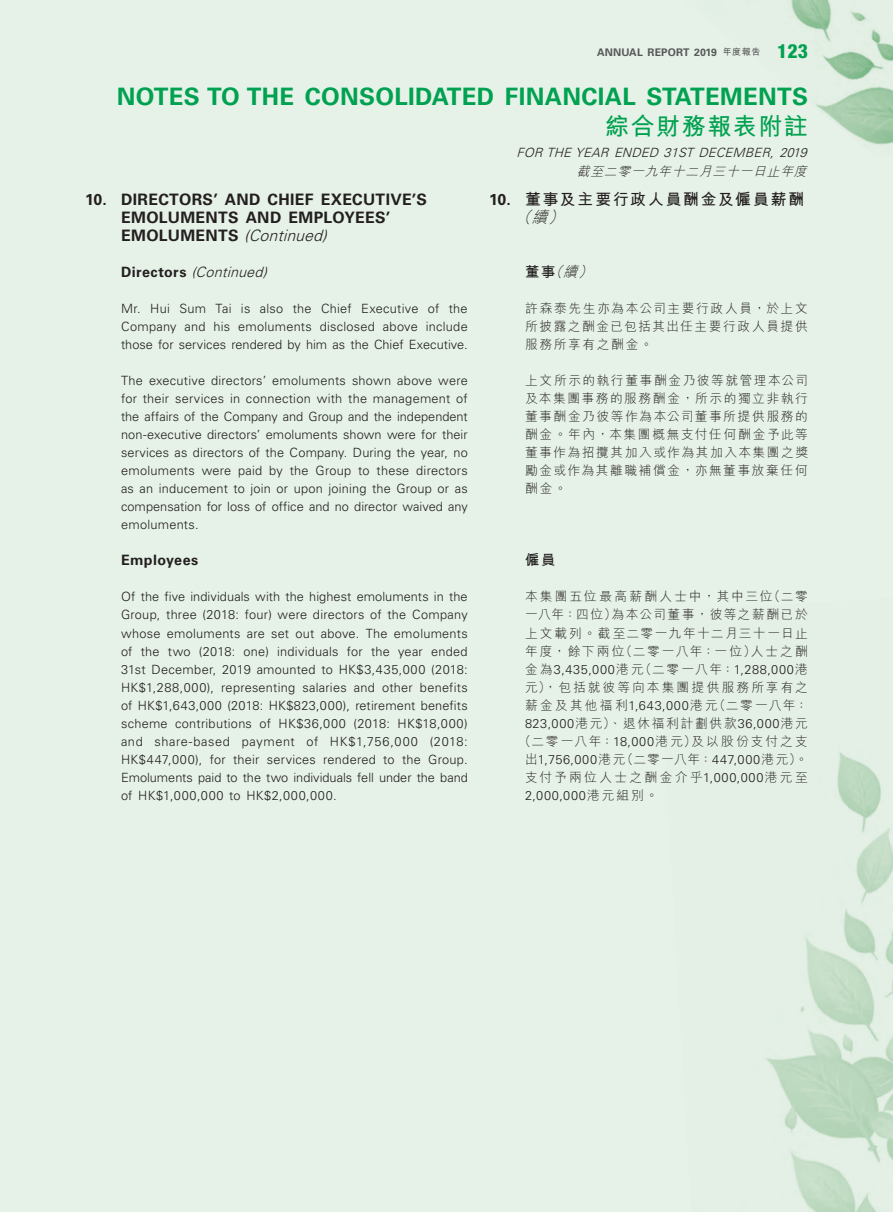
<style>
.page{position:relative;width:893px;height:1212px;background:#e6f2e7}
.page>*{position:absolute;margin:0;border:0;box-sizing:border-box;transform-origin:0 0}
.t1{font:700 24px "Univers LT Std";letter-spacing:.015em;color:#00a150}
.t2{font:700 24px "M Hei HK";letter-spacing:.065em;color:#00a150}
._03_H1{font:700 15.75px/18px "Univers LT Std";letter-spacing:.02em;color:#231f20}
._03_H1-2{font:700 15.75px/18px "M Hei HK";letter-spacing:.12em;color:#231f20}
._04___H2{font:italic 300 14.25px "Univers LT Std";color:#231f20}
._04___H2-2{font:700 14.25px "Univers LT Std";letter-spacing:.025em;color:#231f20}
._04___H2-3{font:italic 300 14.25px "M Hei HK";color:#231f20}
._04___H2-4{font:700 14.25px "M Hei HK";color:#231f20}
._12___P2{font:300 12.75px/18px "Univers LT Std";letter-spacing:.005em;color:#231f20;text-align:justify}
._12___P2-2{font:300 12.75px/18px "M Hei HK";letter-spacing:.135em;color:#231f20;text-align:justify}
._12___P2-3{font:300 12.75px "Univers LT Std";letter-spacing:.06em;color:#231f20}
._12___P2-4{font:300 12.75px "M Hei HK";letter-spacing:.165em;color:#231f20}
._12___P2-5{font:300 12.75px "M Hei HK";letter-spacing:.155em;color:#231f20}
.t3{font:italic 300 12.75px "Univers LT Std";color:#231f20}
._12___P2-6{font:300 12.75px "M Hei HK";letter-spacing:.18em;color:#231f20}
._12___P2-7{font:300 12.75px "M Hei HK";letter-spacing:.105em;color:#231f20}
._12___P2-8{font:300 12.75px "M Hei HK";letter-spacing:.16em;color:#231f20}
.t4{font:italic 300 12.75px "M Hei HK";color:#231f20}
.t5{font:700 10.5px "Univers LT Std";letter-spacing:.015em;color:#57585a}
.s1{font-family:"M Hei HK";font-size:9px}
.s2{font-family:"Helvetica Neue LT Std";font-weight:800;font-stretch:condensed;font-size:19.5px;color:#00a150}
.s3{font-weight:300;font-style:italic}
.s4{font-weight:700;font-style:normal}
.s5{font-family:"Univers LT Std"}
.s6{font-family:"M Hei HK"}
</style>
<div class="page">
<img style="left:791px;top:0;width:102px;height:145px">
<img style="left:766px;top:752px;width:127px;height:460px">
<p class="t5" style="left:597px;top:46px;width:212px">ANNUAL REPORT 2019 <span class="s1">年度報告</span> <span class="s2">123</span></p>
<h1 class="t1" style="left:117px;top:83px;width:693px">NOTES TO THE CONSOLIDATED FINANCIAL STATEMENTS</h1>
<h1 class="t2" style="left:605px;top:109px;width:204px">綜合財務報表附註</h1>
<p class="t3" style="left:517px;top:145px;width:296px">FOR THE YEAR ENDED 31ST DECEMBER, 2019</p>
<p class="t4" style="left:577px;top:165px;width:235px">截至二零一九年十二月三十一日止年度</p>
<p class="_03_H1" style="left:121px;top:191px;width:307px;text-indent:-36px">10. DIRECTORS’ AND CHIEF EXECUTIVE’S<br>EMOLUMENTS AND EMPLOYEES’<br>E M O L U M E N T S <span class="s3">(Continued)</span></p>
<p class="_04___H2" style="left:121px;top:264px;width:152px"><span class="s4">D i r e c t o r s</span> (Continued)</p>
<p class="_12___P2" style="left:121px;top:300px;width:348px">Mr. Hui Sum Tai is also the Chief Executive of the Company and his emoluments disclosed above include those for services rendered by him as the Chief Executive.</p>
<p class="_12___P2" style="left:121px;top:372px;width:348px">The executive directors’ emoluments shown above were for their services in connection with the management of the affairs of the Company and Group and the independent non-executive directors’ emoluments shown were for their services as directors of the Company. During the year, no emoluments were paid by the Group to these directors as an inducement to join or upon joining the Group or as compensation for loss of office and no director waived any emoluments.</p>
<p class="_04___H2-2" style="left:121px;top:552px;width:79px">Employees</p>
<p class="_12___P2" style="left:121px;top:588px;width:348px">Of the five individuals with the highest emoluments in the Group, three (2018: four) were directors of the Company whose emoluments are set out above. The emoluments of the two (2018: one) individuals for the year ended 31st December, 2019 amounted to HK$3,435,000 (2018:<br>HK$1,288,000), representing salaries and other benefits of HK$1,643,000 (2018: HK$823,000), retirement benefits scheme contributions of HK$36,000 (2018: HK$18,000) and share-based payment of HK$1,756,000 (2018:<br>HK$447,000), for their services rendered to the Group.<br>Emoluments paid to the two individuals fell under the band of HK$1,000,000 to HK$2,000,000.</p>
<p class="_03_H1-2" style="left:515px;top:189px;width:290px;text-indent:-27px"><span class="s5">10.</span> 董事及主要行政人員酬金及僱員薪酬<span class="s3">（續）</span></p>
<p class="_04___H2-3" style="left:525px;top:265px;width:73px"><span class="s4">董事</span>（續）</p>
<p class="_12___P2-2" style="left:525px;top:300px;width:284px">許森泰先生亦為本公司主要行政人員，於上文所披露之酬金已包括其出任主要行政人員提供服務所享有之酬金。</p>
<p class="_12___P2-2" style="left:525px;top:372px;width:284px">上文所示的執行董事酬金乃彼等就管理本公司及本集團事務的服務酬金，所示的獨立非執行董事酬金乃彼等作為本公司董事所提供服務的酬金。年內，本集團概無支付任何酬金予此等董事作為招攬其加入或作為其加入本集團之獎勵金或作為其離職補償金，亦無董事放棄任何酬金。</p>
<p class="_04___H2-4" style="left:525px;top:550px;width:32px">僱員</p>
<p class="_12___P2-4" style="left:525px;top:590px;width:284px">本集團五位最高薪酬人士中，其中三位（二零</p>
<p class="_12___P2-2" style="left:525px;top:606px;width:284px">一八年：四位）為本公司董事，彼等之薪酬已於</p>
<p class="_12___P2-7" style="left:525px;top:626px;width:284px">上文載列。截至二零一九年十二月三十一日止</p>
<p class="_12___P2-5" style="left:525px;top:644px;width:284px">年度，餘下兩位（二零一八年：一位）人士之酬</p>
<p class="_12___P2-3" style="left:525px;top:661px;width:284px"><span class="s6">金為</span>3,435,000<span class="s6">港元（二零一八年：</span>1,288,000<span class="s6">港</span></p>
<p class="_12___P2-8" style="left:525px;top:680px;width:284px">元），包括就彼等向本集團提供服務所享有之</p>
<p class="_12___P2-4" style="left:525px;top:698px;width:284px">薪金及其他福利<span class="s5">1,643,000</span>港元（二零一八年：</p>
<p class="_12___P2-2" style="left:525px;top:714px;width:284px"><span class="s5">823,000</span>港元）、退休福利計劃供款<span class="s5">36,000</span>港元</p>
<p class="_12___P2-5" style="left:519px;top:734px;width:291px">（二零一八年：<span class="s5">18,000</span>港元）及以股份支付之支</p>
<p class="_12___P2-3" style="left:525px;top:751px;width:284px"><span class="s6">出</span>1,756,000<span class="s6">港元（二零一八年：</span>447,000<span class="s6">港元）。</span></p>
<p class="_12___P2-6" style="left:525px;top:770px;width:284px">支付予兩位人士之酬金介乎<span class="s5">1,000,000</span>港元至</p>
<p class="_12___P2" style="left:525px;top:786px;width:135px">2,000,000<span class="s6">港元組別。</span></p>
</div>
